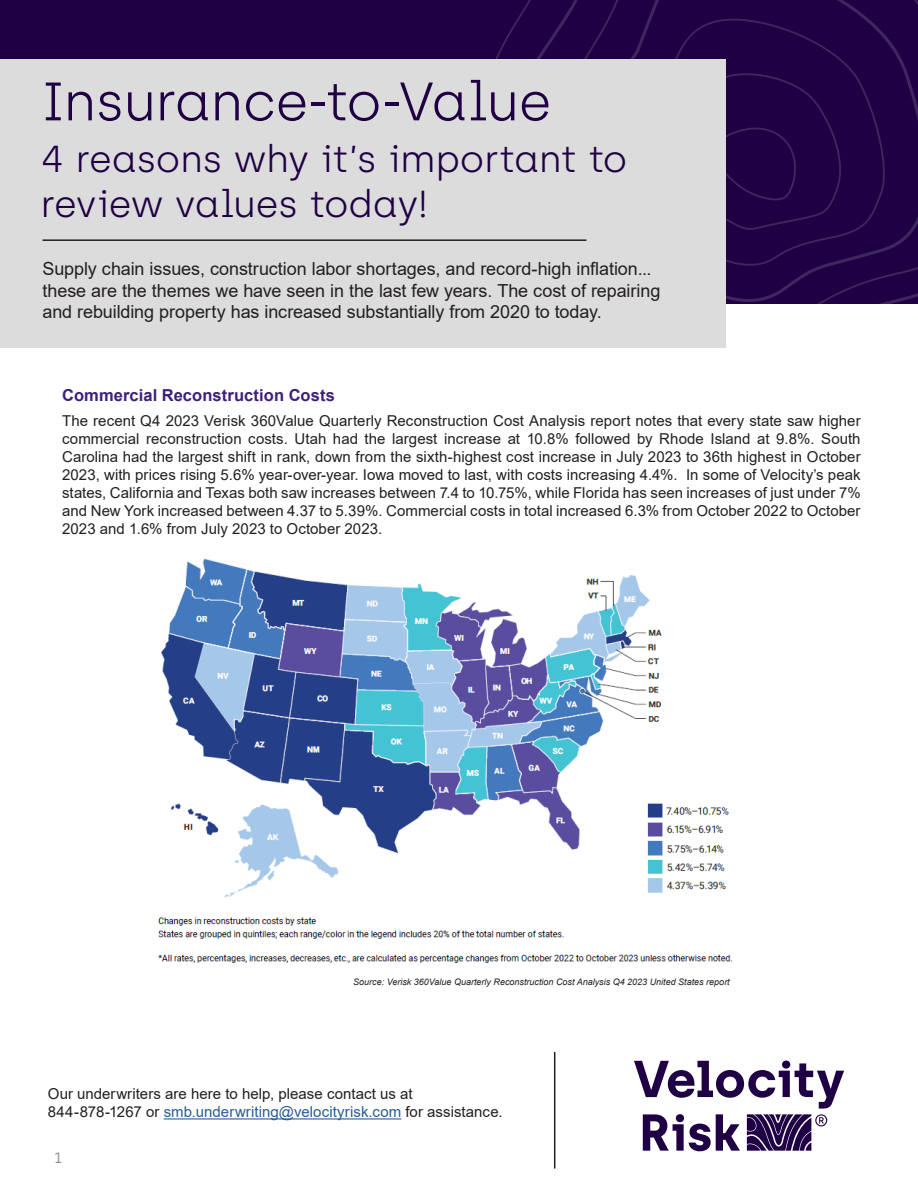
<style>
.page{position:relative;width:918px;height:1188px;background:#fff}
.page>*{position:absolute;margin:0;border:0;box-sizing:border-box;transform-origin:0 0}
.t1{font:300 54px "Archia";letter-spacing:-.02em;color:#1f0044}
.t2{font:300 37.5px/45px "Archia";letter-spacing:-.02em;color:#1f0044}
.t3{font:18px/21.6px "Arial";letter-spacing:-.005em;color:#231f20}
.t4{font:700 16.5px "Arial";letter-spacing:.005em;color:#3e1f7a}
.t5{font:15px/18px "Arial";letter-spacing:.005em;color:#231f20}
.t6{font:15px "Archia";color:#8d8d8d}
.t7{font:italic 9px "Arial";color:#231f20}
.s1{color:#245c9d}
</style>
<div class="page">
<hr style="left:554px;top:1052px;width:1px;height:117px;background:#231f20">
<svg style="left:634px;top:1061px;width:210px;height:90px"></svg>
<hr style="left:164px;top:1118px;width:237px;height:1px;background:#245c9d">
<img style="left:157px;top:559px;width:576px;height:404px">
<div style="left:0;top:0;width:918px;height:304px;background:#1f0044"></div>
<svg style="left:495px;top:0;width:423px;height:304px"></svg>
<div style="left:0;top:59px;width:725px;height:289px;background:#dcdcdc"></div>
<hr style="left:43px;top:239px;width:543px;height:2px;background:#231f20">
<p class="t1" style="left:41px;top:70px;width:513px">Insurance-to-Value</p>
<p class="t2" style="left:41px;top:136px;width:589px">4 reasons why it’s important to review values today!</p>
<p class="t3" style="left:43px;top:258px;width:619px">Supply chain issues, construction labor shortages, and record-high inflation... these are the themes we have seen in the last few years. The cost of repairing and rebuilding property has increased substantially from 2020 to today.</p>
<p class="t4" style="left:62px;top:384px;width:274px">Commercial Reconstruction Costs</p>
<p class="t5" style="left:62px;top:411px;width:800px;text-align:justify">The recent Q4 2023 Verisk 360Value Quarterly Reconstruction Cost Analysis report notes that every state saw higher commercial reconstruction costs. Utah had the largest increase at 10.8% followed by Rhode Island at 9.8%. South Carolina had the largest shift in rank, down from the sixth-highest cost increase in July 2023 to 36th highest in October 2023, with prices rising 5.6% year-over-year. Iowa moved to last, with costs increasing 4.4%. In some of Velocity’s peak states, California and Texas both saw increases between 7.4 to 10.75%, while Florida has seen increases of just under 7% and New York increased between 4.37 to 5.39%. Commercial costs in total increased 6.3% from October 2022 to October 2023 and 1.6% from July 2023 to October 2023.</p>
<p class="t7" style="left:353px;top:976px;width:378px">Source: Verisk 360Value Quarterly Reconstruction Cost Analysis Q4 2023 United States report</p>
<p class="t5" style="left:48px;top:1085px;width:456px">Our underwriters are here to help, please contact us at<br>844-878-1267 or <span class="s1">smb.underwriting@velocityrisk.com</span> for assistance.</p>
<p class="t6" style="left:54px;top:1148px;width:9px">1</p>
</div>
